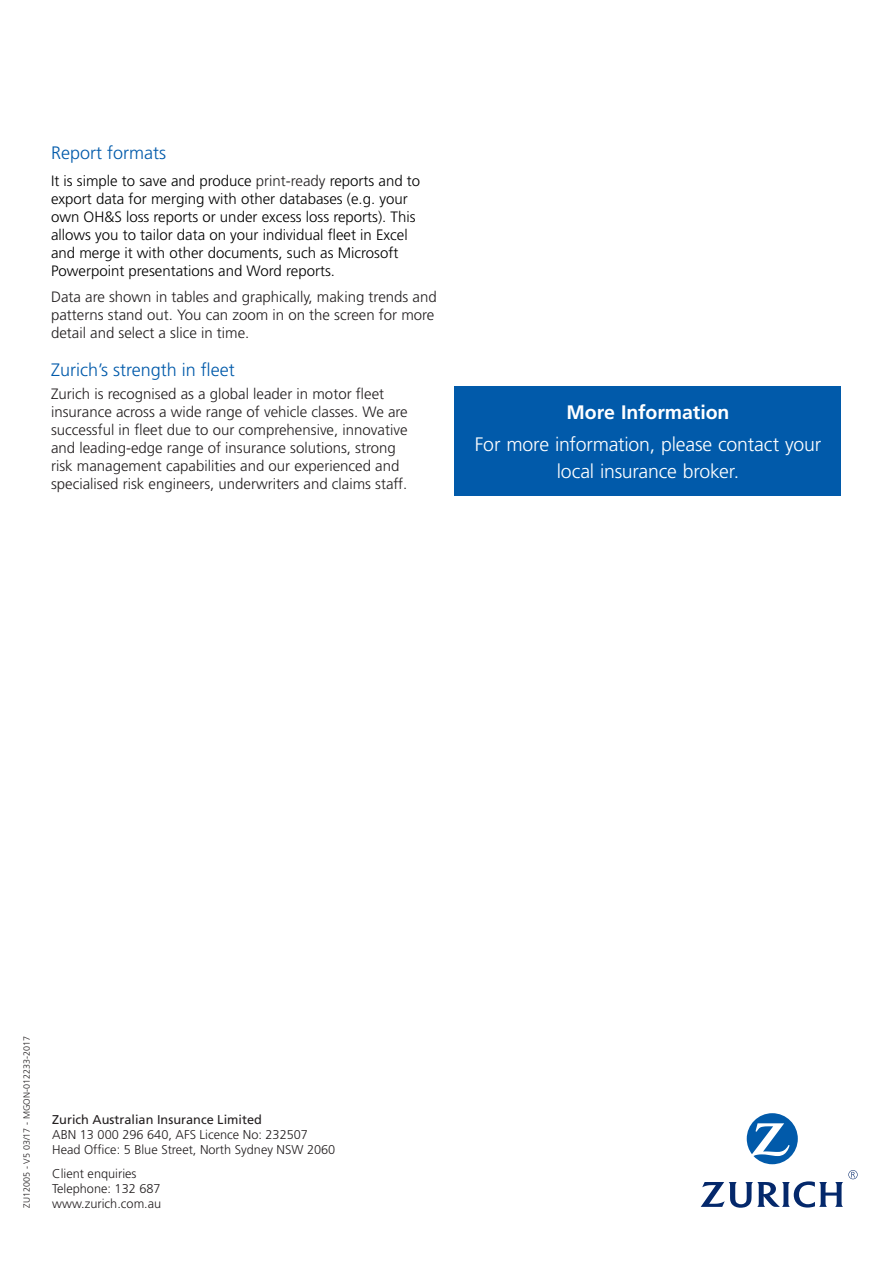
<style>
.page{position:relative;width:893px;height:1263px;background:#fff}
.page>*{position:absolute;margin:0;border:0;box-sizing:border-box;transform-origin:0 0}
.BODY_COPY{font:300 19.5px/27px "Frutiger";letter-spacing:-.01em;color:#fff;text-align:center}
.HEAD_2_-_MAIN{font:700 19.5px "Frutiger";letter-spacing:-.005em;color:#fff}
.Head_2{font:300 18px "Frutiger";color:#015aaa}
.Body_text{font:300 18px "Frutiger";color:#015aaa}
.Body_text-2{font:300 15px/18px "Frutiger";color:#231f20}
.Body_text-3{font:300 15px/18px "Frutiger";color:#000}
.Address{font:300 12.75px/15px "Frutiger";color:#231f20}
.Reference_code{font:300 9px "Frutiger";color:#231f20}
.s1{color:#231f20}
.s2{font-weight:400}
</style>
<div class="page">
<div style="left:455px;top:386px;width:386px;height:110px;background:#015aaa"></div>
<svg style="left:747px;top:1113px;width:51px;height:51px"></svg>
<svg style="left:701px;top:1170px;width:157px;height:38px"></svg>
<p class="Body_text" style="left:51px;top:143px;width:117px">Report formats</p>
<p class="Body_text-3" style="left:51px;top:172px;width:371px">It is simple to save and produce <span class="s1">print-ready</span> reports and to export data for merging with other databases (e.g. your own OH&amp;S loss reports or under excess loss reports). This allows you to tailor data on your individual fleet in Excel and merge it with other documents, such as Microsoft Powerpoint presentations and Word reports.</p>
<p class="Body_text-2" style="left:51px;top:288px;width:387px">Data are shown in tables and graphically, making trends and patterns stand out. You can zoom in on the screen for more detail and select a slice in time.</p>
<p class="Head_2" style="left:51px;top:360px;width:185px">Zurich’s strength in fleet</p>
<p class="Body_text-2" style="left:51px;top:384px;width:358px">Zurich is recognised as a global leader in motor fleet insurance across a wide range of vehicle classes. We are successful in fleet due to our comprehensive, innovative and leading-edge range of insurance solutions, strong risk management capabilities and our experienced and specialised risk engineers, underwriters and claims staff.</p>
<p class="HEAD_2_-_MAIN" style="left:566px;top:401px;width:165px">More Information</p>
<p class="BODY_COPY" style="left:475px;top:430px;width:348px">For more information, please contact your local insurance broker.</p>
<p class="Reference_code" style="left:22px;top:1208px;width:173px;rotate:-90deg">ZU12005 - V5 03/17 - MGON-012233-2017</p>
<p class="Address" style="left:52px;top:1112px;width:285px"><span class="s2">Zurich Australian Insurance Limited<br></span>ABN 13 000 296 640, AFS Licence No: 232507<br>Head Office: 5 Blue Street, North Sydney NSW 2060</p>
<p class="Address" style="left:52px;top:1166px;width:111px">Client enquiries<br>Telephone: 132 687 www.zurich.com.au</p>
</div>
